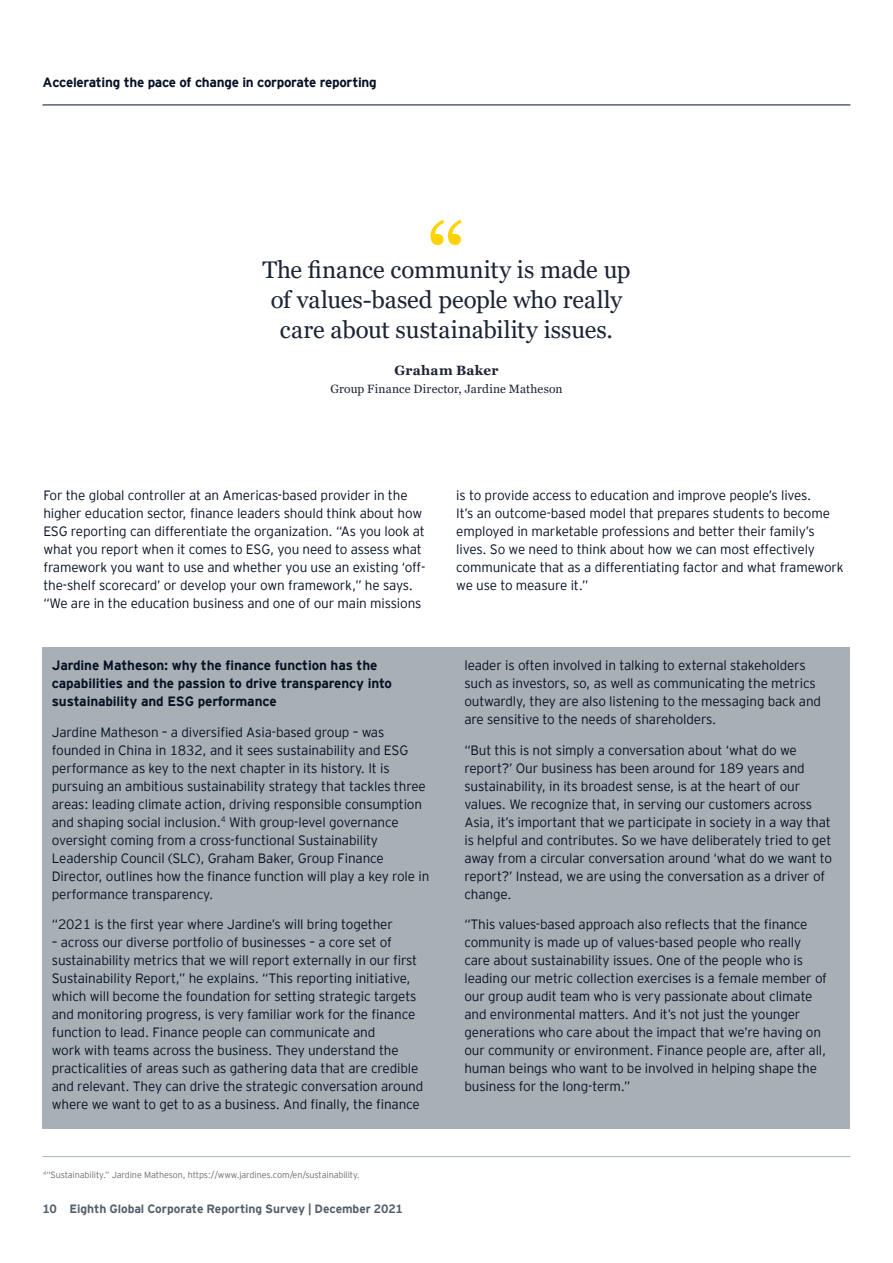
<style>
.page{position:relative;width:893px;height:1263px;background:#fff}
.page>*{position:absolute;margin:0;border:0;box-sizing:border-box;transform-origin:0 0}
.t1{font:96px "Georgia";color:#fed304}
.t2{font:24px/30px "Georgia";letter-spacing:-.005em;color:#1c2535;text-align:center}
.Nextwave_-_Body_Copy{font:300 13.5px/18px "EY Interstate";letter-spacing:-.01em;color:#071224}
.Nextwave_-_Body_Copy-2{font:700 13.5px/18px "EY Interstate";letter-spacing:-.01em;color:#071224}
.Paragraph_Style_3{font:700 13.5px "EY Interstate";letter-spacing:-.02em;color:#071224}
.t3{font:700 13.5px "Georgia";letter-spacing:.01em;color:#1c2535}
.t4{font:700 12px "EY Interstate";letter-spacing:-.005em;color:#545f6b}
.t5{font:12px "Georgia";letter-spacing:.015em;color:#1c2535}
.Nextwave_-_Body_Copy-3{font:300 9px "EY Interstate";letter-spacing:-.01em;color:#6c6d70}
</style>
<div class="page">
<hr style="left:43px;top:105px;width:807px;height:1px;background:#071224">
<div style="left:43px;top:647px;width:807px;height:482px;background:#a8b0b6"></div>
<hr style="left:43px;top:1156px;width:807px;height:1px;background:#a8b0b6">
<p class="Paragraph_Style_3" style="left:43px;top:73px;width:336px">Accelerating the pace of change in corporate reporting</p>
<p class="t1" style="left:427px;top:200px;width:41px">“</p>
<p class="t2" style="left:262px;top:255px;width:370px">The finance community is made up of values-based people who really care about sustainability issues.</p>
<p class="t3" style="left:395px;top:361px;width:105px">Graham Baker</p>
<p class="t5" style="left:330px;top:381px;width:234px">Group Finance Director, Jardine Matheson</p>
<p class="Nextwave_-_Body_Copy" style="left:43px;top:485px;width:384px">For the global controller at an Americas-based provider in the higher education sector, finance leaders should think about how ESG reporting can differentiate the organization. “As you look at what you report when it comes to ESG, you need to assess what framework you want to use and whether you use an existing ‘off&shy;the-shelf scorecard’ or develop your own framework,” he says. “We are in the education business and one of our main missions</p>
<p class="Nextwave_-_Body_Copy" style="left:456px;top:485px;width:389px">is to provide access to education and improve people’s lives.<br>It’s an outcome-based model that prepares students to become employed in marketable professions and better their family’s lives. So we need to think about how we can most effectively communicate that as a differentiating factor and what framework we use to measure it.”</p>
<p class="Nextwave_-_Body_Copy-2" style="left:52px;top:655px;width:342px">Jardine Matheson: why the finance function has the capabilities and the passion to drive transparency into sustainability and ESG performance</p>
<p class="Nextwave_-_Body_Copy" style="left:52px;top:722px;width:379px">Jardine Matheson – a diversified Asia-based group – was founded in China in 1832, and it sees sustainability and ESG performance as key to the next chapter in its history. It is pursuing an ambitious sustainability strategy that tackles three areas: leading climate action, driving responsible consumption and shaping social inclusion.<sup>4</sup> With group-level governance oversight coming from a cross-functional Sustainability Leadership Council (SLC), Graham Baker, Group Finance Director, outlines how the finance function will play a key role in performance transparency.</p>
<p class="Nextwave_-_Body_Copy" style="left:52px;top:915px;width:343px">“2021 is the first year where Jardine’s will bring together</p>
<p class="Nextwave_-_Body_Copy" style="left:52px;top:933px;width:373px">– across our diverse portfolio of businesses – a core set of sustainability metrics that we will report externally in our first Sustainability Report,” he explains. “This reporting initiative, which will become the foundation for setting strategic targets and monitoring progress, is very familiar work for the finance function to lead. Finance people can communicate and<br>work with teams across the business. They understand the practicalities of areas such as gathering data that are credible and relevant. They can drive the strategic conversation around where we want to get to as a business. And finally, the finance</p>
<p class="Nextwave_-_Body_Copy-3" style="left:43px;top:1168px;width:318px"><sup>4</sup>“Sustainability.” Jardine Matheson, https://www.jardines.com/en/sustainability.</p>
<p class="t4" style="left:42px;top:1200px;width:362px">10 Eighth Global Corporate Reporting Survey | December 2021</p>
<p class="Nextwave_-_Body_Copy" style="left:464px;top:655px;width:358px">leader is often involved in talking to external stakeholders such as investors, so, as well as communicating the metrics outwardly, they are also listening to the messaging back and are sensitive to the needs of shareholders.</p>
<p class="Nextwave_-_Body_Copy" style="left:464px;top:740px;width:369px">“But this is not simply a conversation about ‘what do we report?’ Our business has been around for 189 years and sustainability, in its broadest sense, is at the heart of our values. We recognize that, in serving our customers across Asia, it’s important that we participate in society in a way that is helpful and contributes. So we have deliberately tried to get away from a circular conversation around ‘what do we want to report?’ Instead, we are using the conversation as a driver of change.</p>
<p class="Nextwave_-_Body_Copy" style="left:464px;top:915px;width:364px">“This values-based approach also reflects that the finance community is made up of values-based people who really care about sustainability issues. One of the people who is leading our metric collection exercises is a female member of our group audit team who is very passionate about climate and environmental matters. And it’s not just the younger generations who care about the impact that we’re having on our community or environment. Finance people are, after all, human beings who want to be involved in helping shape the business for the long-term.”</p>
</div>
